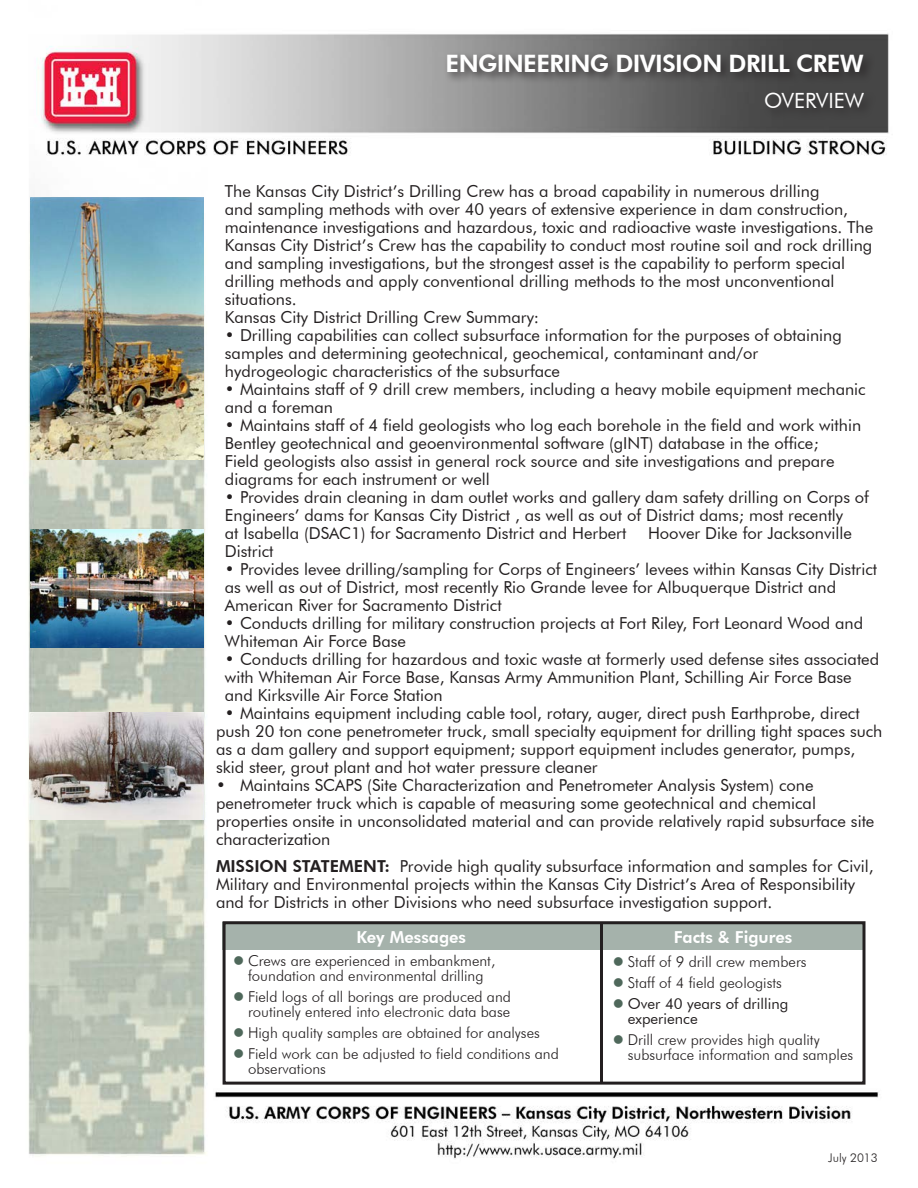
<style>
.page{position:relative;width:918px;height:1188px;background:#fff}
.page>*{position:absolute;margin:0;border:0;box-sizing:border-box;transform-origin:0 0}
.t1{font:800 24px "Futura BT";letter-spacing:-.025em;color:#fff}
.t2{font:21px "Futura BT";color:#fff}
.t3{font:16.5px/18px "Futura BT";color:#231f20}
.t4{font:800 16.5px "Futura BT";color:#fff}
.t5{font:300 15px/15px "Futura BT";color:#231f20}
.t6{font:15px/15px "Futura BT";color:#231f20}
.t7{font:300 12px "Futura BT";color:#231f20}
.s1{font-weight:800}
.s2{color:#4f685b}
</style>
<div class="page">
<img style="left:28px;top:33px;width:861px;height:1126px">
<div style="left:223px;top:922px;width:641px;height:28px;background:#a5b2ab"></div>
<hr style="left:600px;top:922px;width:3px;height:161px;background:#231f20">
<div style="left:443px;top:51px;width:433px;height:70px;background:#231f20;opacity:.75"></div>
<div style="left:223px;top:921px;width:643px;height:164px;border:3px solid #231f20"></div>
<img style="left:31px;top:198px;width:173px;height:261px">
<img style="left:31px;top:530px;width:173px;height:118px">
<img style="left:29px;top:713px;width:174px;height:107px">
<svg style="left:244px;top:966px;width:15px;height:1px"></svg>
<svg style="left:244px;top:1002px;width:15px;height:1px"></svg>
<svg style="left:244px;top:1038px;width:15px;height:1px"></svg>
<svg style="left:244px;top:1059px;width:15px;height:1px"></svg>
<svg style="left:624px;top:988px;width:15px;height:1px"></svg>
<svg style="left:624px;top:1009px;width:15px;height:1px"></svg>
<p class="t1" style="left:446px;top:49px;width:420px">ENGINEERING DIVISION DRILL CREW</p>
<p class="t2" style="left:764px;top:88px;width:101px">OVERVIEW</p>
<p class="t3" style="left:225px;top:182px;width:650px">The Kansas City District’s Drilling Crew has a broad capability in numerous drilling<br>and sampling methods with over 40 years of extensive experience in dam construction, maintenance investigations and hazardous, toxic and radioactive waste investigations. The Kansas City District’s Crew has the capability to conduct most routine soil and rock drilling and sampling investigations, but the strongest asset is the capability to perform special drilling methods and apply conventional drilling methods to the most unconventional situations.</p>
<p class="t3" style="left:225px;top:308px;width:316px">Kansas City District Drilling Crew Summary:</p>
<p class="t3" style="left:225px;top:326px;width:618px">• Drilling capabilities can collect subsurface information for the purposes of obtaining samples and determining geotechnical, geochemical, contaminant and/or hydrogeologic characteristics of the subsurface</p>
<p class="t3" style="left:225px;top:380px;width:642px">• Maintains staff of 9 drill crew members, including a heavy mobile equipment mechanic and a foreman</p>
<p class="t3" style="left:225px;top:416px;width:638px">• Maintains staff of 4 field geologists who log each borehole in the field and work within Bentley geotechnical and geoenvironmental software (gINT) database in the office;<br>Field geologists also assist in general rock source and site investigations and prepare diagrams for each instrument or well</p>
<p class="t3" style="left:225px;top:488px;width:646px">• Provides drain cleaning in dam outlet works and gallery dam safety drilling on Corps of<br>Engineers’ dams for Kansas City District , as well as out of District dams; most recently<br>at Isabella (DSAC1) for Sacramento District and Herbert</p>
<p class="t3" style="left:648px;top:524px;width:205px">Hoover Dike for Jacksonville</p>
<p class="t3" style="left:225px;top:542px;width:50px">District</p>
<p class="t3" style="left:225px;top:560px;width:654px">• Provides levee drilling/sampling for Corps of Engineers’ levees within Kansas City District as well as out of District, most recently Rio Grande levee for Albuquerque District and<br>American River for Sacramento District</p>
<p class="t3" style="left:225px;top:614px;width:640px">• Conducts drilling for military construction projects at Fort Riley, Fort Leonard Wood and<br>Whiteman Air Force Base</p>
<p class="t3" style="left:225px;top:650px;width:656px">• Conducts drilling for hazardous and toxic waste at formerly used defense sites associated with Whiteman Air Force Base, Kansas Army Ammunition Plant, Schilling Air Force Base and Kirksville Air Force Station</p>
<p class="t3" style="left:216px;top:704px;width:668px;text-indent:9px">• Maintains equipment including cable tool, rotary, auger, direct push Earthprobe, direct push 20 ton cone penetrometer truck, small specialty equipment for drilling tight spaces such as a dam gallery and support equipment; support equipment includes generator, pumps, skid steer, grout plant and hot water pressure cleaner</p>
<p class="t3" style="left:216px;top:776px;width:660px">• Maintains SCAPS (Site Characterization and Penetrometer Analysis System) cone penetrometer truck which is capable of measuring some geotechnical and chemical properties onsite in unconsolidated material and can provide relatively rapid subsurface site characterization</p>
<p class="t3" style="left:216px;top:857px;width:659px"><span class="s1">MISSION STATEMENT:</span> Provide high quality subsurface information and samples for Civil,<br>Military and Environmental projects within the Kansas City District’s Area of Responsibility and for Districts in other Divisions who need subsurface investigation support.</p>
<p class="t4" style="left:356px;top:927px;width:111px">Key Messages</p>
<p class="t4" style="left:674px;top:927px;width:120px">Facts &amp; Figures</p>
<p class="t5" style="left:233px;top:953px;width:264px;text-align:center"><span class="s2">●</span> Crews are experienced in embankment, foundation and environmental drilling</p>
<p class="t5" style="left:233px;top:989px;width:279px;text-align:right"><span class="s2">●</span> Field logs of all borings are produced and routinely entered into electronic data base</p>
<p class="t5" style="left:233px;top:1025px;width:308px"><span class="s2">●</span> High quality samples are obtained for analyses</p>
<p class="t5" style="left:248px;top:1046px;width:312px;text-indent:-15px"><span class="s2">●</span> Field work can be adjusted to field conditions and observations</p>
<p class="t5" style="left:613px;top:954px;width:195px"><span class="s2">●</span> Staff of 9 drill crew members</p>
<p class="t5" style="left:613px;top:975px;width:171px"><span class="s2">●</span> Staff of 4 field geologists</p>
<p class="t6" style="left:628px;top:996px;width:162px;text-indent:-15px"><span class="s2">●</span> Over 40 years of drilling experience</p>
<p class="t5" style="left:628px;top:1032px;width:227px;text-indent:-15px"><span class="s2">●</span> Drill crew provides high quality subsurface information and samples</p>
<p class="t7" style="left:828px;top:1151px;width:51px">July 2013</p>
</div>
